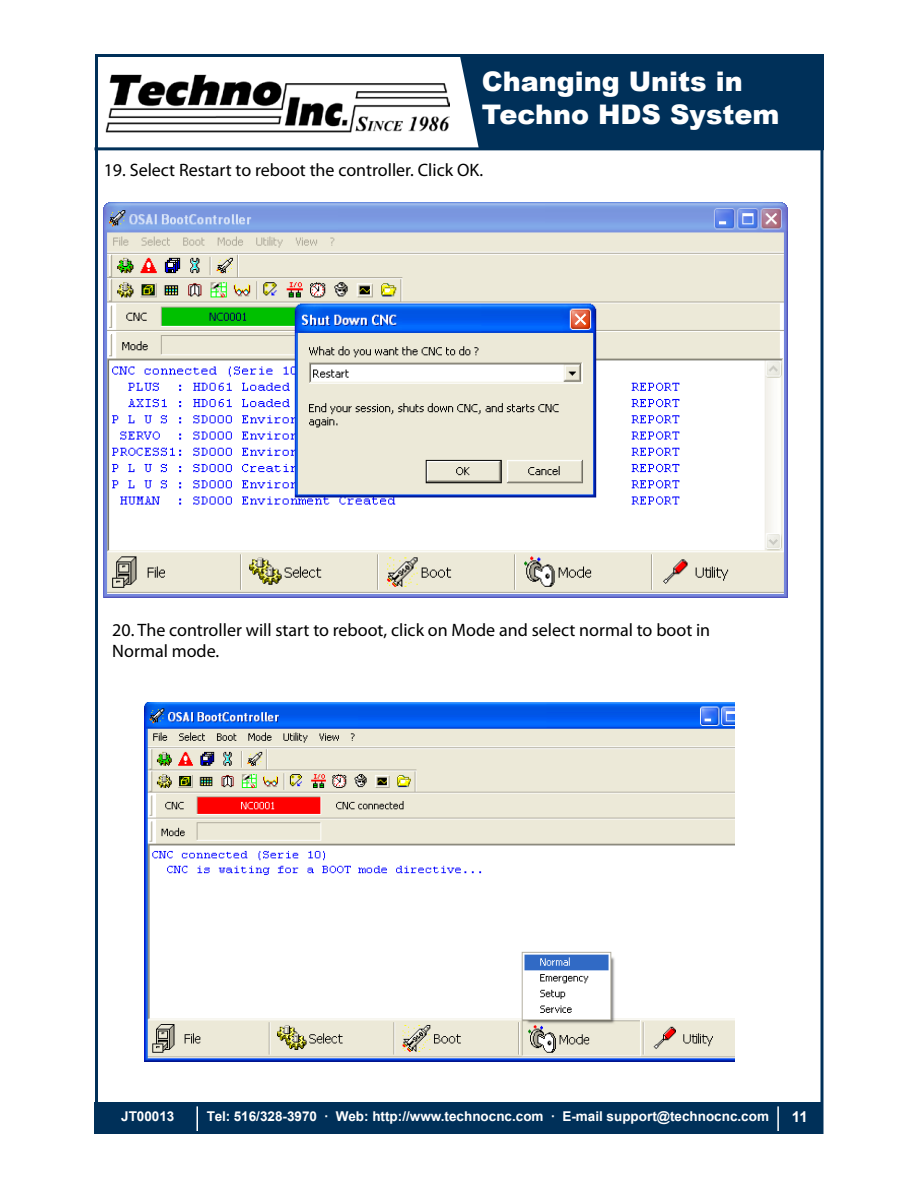
<style>
.page{position:relative;width:918px;height:1188px;background:#fff}
.page>*{position:absolute;margin:0;border:0;box-sizing:border-box;transform-origin:0 0}
.t1{font:900 27px/33px "Arial";color:#fff}
.t2{font:18px/21.6px "Myriad Pro";color:#000}
.t3{font:700 15px "Arial";color:#fff}
.t4{font:700 13.5px "Arial";color:#fff}
</style>
<div class="page">
<div style="left:94px;top:1103px;width:730px;height:31px;background:#003059"></div>
<hr style="left:94px;top:147px;width:730px;height:3px;background:#003059">
<div style="left:682px;top:54px;width:142px;height:96px;background:#003059"></div>
<div style="left:460px;top:58px;width:222px;height:90px;background:#003059"></div>
<hr style="left:777px;top:1106px;width:2px;height:25px;background:#fff">
<hr style="left:196px;top:1106px;width:2px;height:25px;background:#fff">
<img style="left:105px;top:74px;width:344px;height:59px">
<img style="left:104px;top:202px;width:683px;height:395px">
<img style="left:144px;top:702px;width:591px;height:360px">
<h1 class="t1" style="left:482px;top:64px;width:299px">Changing Units in<br>Techno HDS System</h1>
<p class="t2" style="left:104px;top:158px;width:381px">19. Select Restart to reboot the controller. Click OK.</p>
<p class="t2" style="left:112px;top:618px;width:599px">20. The controller will start to reboot, click on Mode and select normal to boot in<br>Normal mode.</p>
<p class="t4" style="left:121px;top:1107px;width:55px">JT00013</p>
<p class="t4" style="left:207px;top:1107px;width:564px">Tel: 516/328-3970 · Web: http://www.technocnc.com · E-mail support@technocnc.com</p>
<p class="t3" style="left:792px;top:1107px;width:17px">11</p>
</div>
